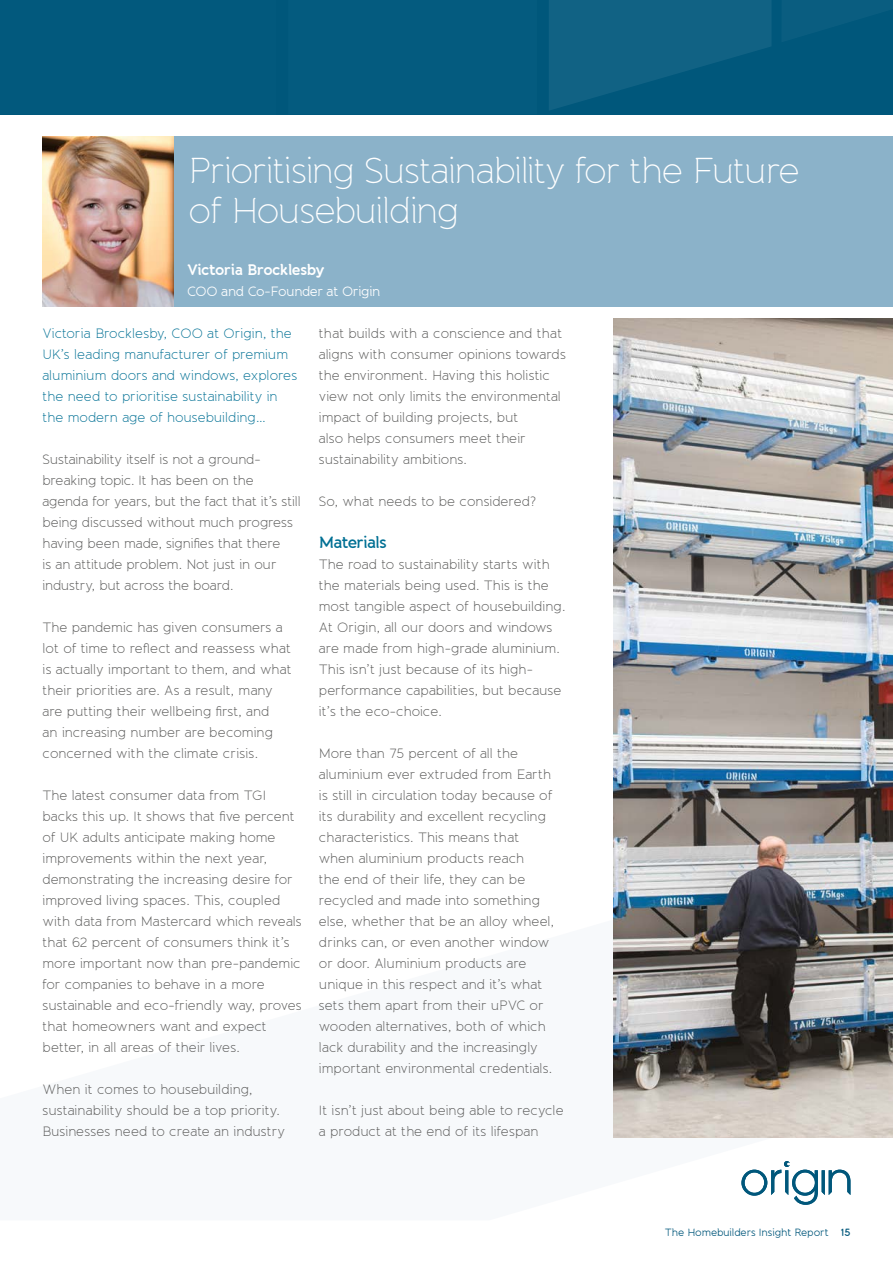
<style>
.page{position:relative;width:893px;height:1263px;background:#fff}
.page>*{position:absolute;margin:0;border:0;box-sizing:border-box;transform-origin:0 0}
.t1{font:200 36px/40.5px "Banda";letter-spacing:-.03em;color:#fff}
.t2{font:600 16.5px "Banda";letter-spacing:-.04em;color:#007094}
.t3{font:700 15px "Banda";letter-spacing:-.035em;color:#fff}
.t4{font:300 13.5px/21px "Banda";letter-spacing:-.005em;color:#575756}
.t5{font:300 13.5px/21px "Banda";letter-spacing:-.005em;color:#007094}
.t6{font:13.5px "Banda";letter-spacing:-.03em;color:#fff}
.t7{font:10.5px "Banda";letter-spacing:-.015em;color:#00577b}
.s1{font-weight:600}
</style>
<div class="page">
<img style="left:613px;top:319px;width:280px;height:818px">
<svg style="left:741px;top:1161px;width:109px;height:44px"></svg>
<div style="left:43px;top:136px;width:850px;height:170px;background:#8bb2c9"></div>
<div style="left:0;top:0;width:893px;height:115px;background:#00577b"></div>
<svg style="left:549px;top:0;width:222px;height:110px"></svg>
<img style="left:43px;top:136px;width:130px;height:170px">
<h1 class="t1" style="left:189px;top:150px;width:613px">Prioritising Sustainability for the Future of Housebuilding</h1>
<p class="t3" style="left:187px;top:260px;width:139px">Victoria Brocklesby</p>
<p class="t6" style="left:187px;top:283px;width:195px">COO and Co-Founder at Origin</p>
<p class="t5" style="left:43px;top:322px;width:256px">Victoria Brocklesby, COO at Origin, the UK’s leading manufacturer of premium aluminium doors and windows, explores the need to prioritise sustainability in the modern age of housebuilding…</p>
<p class="t4" style="left:43px;top:448px;width:260px">Sustainability itself is not a ground&shy;breaking topic. It has been on the agenda for years, but the fact that it’s still being discussed without much progress having been made, signifies that there<br>is an attitude problem. Not just in our industry, but across the board.</p>
<p class="t4" style="left:43px;top:616px;width:251px">The pandemic has given consumers a lot of time to reflect and reassess what is actually important to them, and what their priorities are. As a result, many are putting their wellbeing first, and<br>an increasing number are becoming concerned with the climate crisis.</p>
<p class="t4" style="left:43px;top:784px;width:261px">The latest consumer data from TGI backs this up. It shows that five percent of UK adults anticipate making home improvements within the next year, demonstrating the increasing desire for improved living spaces. This, coupled with data from Mastercard which reveals that 62 percent of consumers think it’s more important now than pre-pandemic for companies to behave in a more sustainable and eco-friendly way, proves that homeowners want and expect better, in all areas of their lives.</p>
<p class="t4" style="left:43px;top:1078px;width:244px">When it comes to housebuilding, sustainability should be a top priority.<br>Businesses need to create an industry</p>
<p class="t4" style="left:319px;top:322px;width:249px">that builds with a conscience and that aligns with consumer opinions towards the environment. Having this holistic view not only limits the environmental impact of building projects, but<br>also helps consumers meet their sustainability ambitions.</p>
<p class="t4" style="left:319px;top:490px;width:218px">So, what needs to be considered?</p>
<p class="t2" style="left:319px;top:532px;width:69px">Materials</p>
<p class="t4" style="left:319px;top:553px;width:248px">The road to sustainability starts with the materials being used. This is the most tangible aspect of housebuilding.<br>At Origin, all our doors and windows are made from high-grade aluminium.<br>This isn’t just because of its high&shy;performance capabilities, but because it’s the eco-choice.</p>
<p class="t4" style="left:319px;top:742px;width:237px">More than 75 percent of all the aluminium ever extruded from Earth is still in circulation today because of its durability and excellent recycling characteristics. This means that when aluminium products reach<br>the end of their life, they can be recycled and made into something else, whether that be an alloy wheel, drinks can, or even another window or door. Aluminium products are unique in this respect and it’s what sets them apart from their uPVC or wooden alternatives, both of which lack durability and the increasingly important environmental credentials.</p>
<p class="t4" style="left:319px;top:1099px;width:246px">It isn’t just about being able to recycle a product at the end of its lifespan</p>
<p class="t7" style="left:665px;top:1226px;width:187px">The Homebuilders Insight Report <span class="s1">15</span></p>
</div>
